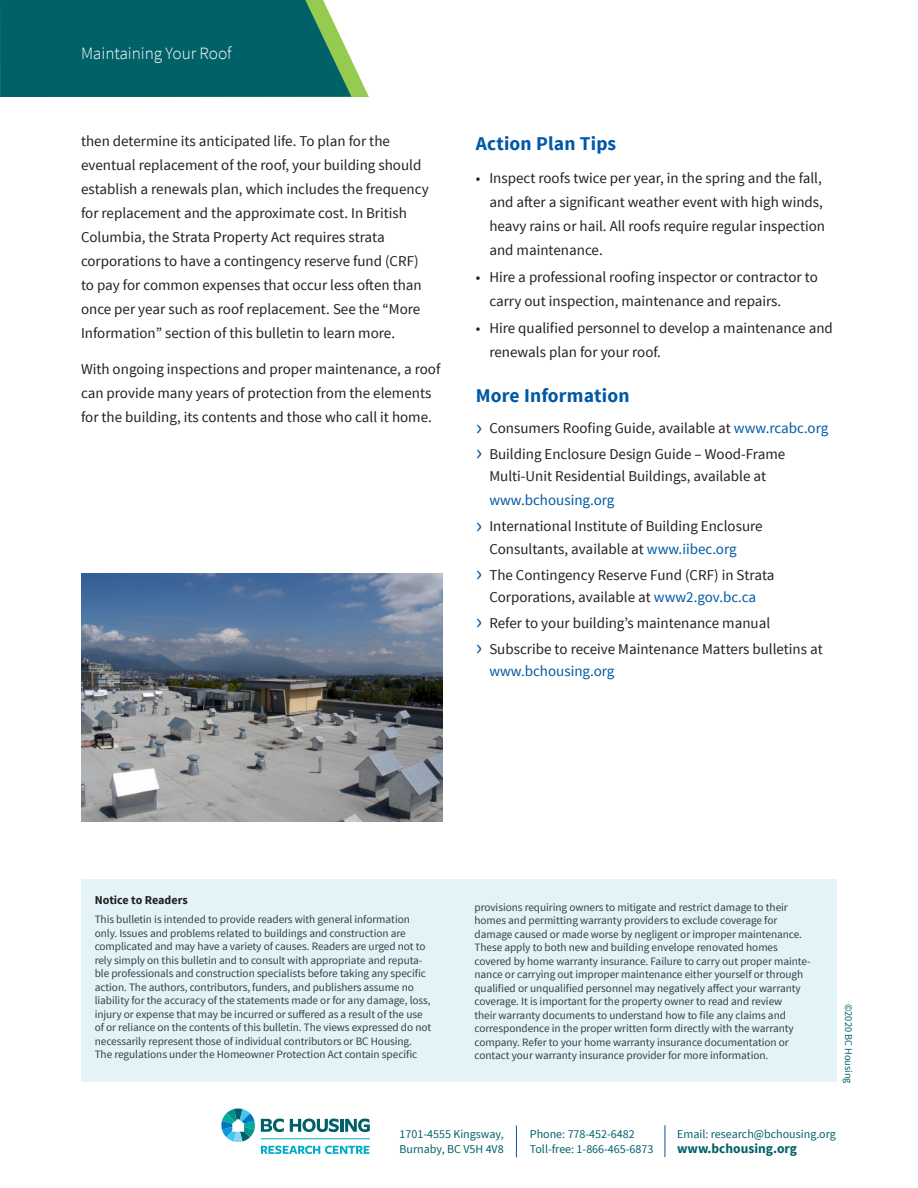
<style>
.page{position:relative;width:918px;height:1188px;background:#fff}
.page>*{position:absolute;margin:0;border:0;box-sizing:border-box;transform-origin:0 0}
.MM_Subhead_1{font:700 19.5px "Source Sans Pro";letter-spacing:.01em;color:#0158a4}
.MM_Subhead{font:700 19.5px "Source Sans Pro";letter-spacing:.01em;color:#0158a4}
.t1{font:300 17.25px "Source Sans Pro";letter-spacing:-.005em;color:#fff}
.MM_Body{font:15px/24px "Source Sans Pro";color:#231f20}
.MM_Body_bullets{font:15px/24px "Source Sans Pro";color:#231f20}
.MM_More_information{font:15px/22.5px "Source Sans Pro";color:#231f20;text-align:center}
.MM_More_information-2{font:15px "Source Sans Pro";color:#0158a4}
.Disclaimer_Copy{font:700 13.5px "Source Sans Pro";color:#006169}
.Disclaimer_Copy-2{font:12px/15px "Source Sans Pro";color:#006169}
.Notice_to_Readers_No{font:700 12px "Source Sans Pro";color:#231f20}
.new_photocaption{font:11.25px/13.5px "Source Sans Pro";letter-spacing:-.005em;color:#313f48}
.CS_Chart_copy{font:10.35px "Source Sans Pro";color:#006169}
.s1{font-size:24px;color:#0158a4}
.s2{color:#0158a4}
</style>
<div class="page">
<svg style="left:0;top:0;width:369px;height:97px;background:#177071"></svg>
<img style="left:81px;top:573px;width:361px;height:249px">
<hr style="left:665px;top:1125px;width:1px;height:32px;background:#0158a4">
<hr style="left:516px;top:1126px;width:1px;height:31px;background:#0158a4">
<hr style="left:261px;top:1138px;width:109px;height:1px;background:#00abc8">
<svg style="left:261px;top:1119px;width:23px;height:13px"></svg>
<svg style="left:290px;top:1119px;width:80px;height:13px"></svg>
<svg style="left:221px;top:1108px;width:34px;height:34px"></svg>
<svg style="left:261px;top:1146px;width:109px;height:8px"></svg>
<div style="left:81px;top:880px;width:756px;height:202px;background:#e4f3f7"></div>
<h2 class="t1" style="left:81px;top:43px;width:152px">Maintaining Your Roof</h2>
<p class="MM_Body" style="left:81px;top:130px;width:349px">then determine its anticipated life. To plan for the eventual replacement of the roof, your building should establish a renewals plan, which includes the frequency for replacement and the approximate cost. In British Columbia, the Strata Property Act requires strata corporations to have a contingency reserve fund (CRF) to pay for common expenses that occur less often than once per year such as roof replacement. See the “More Information” section of this bulletin to learn more.</p>
<p class="MM_Body" style="left:81px;top:358px;width:361px">With ongoing inspections and proper maintenance, a roof can provide many years of protection from the elements for the building, its contents and those who call it home.</p>
<p class="MM_Subhead" style="left:476px;top:131px;width:142px">Action Plan Tips</p>
<p class="MM_Body_bullets" style="left:489px;top:166px;width:337px;text-indent:-14px">• Inspect roofs twice per year, in the spring and the fall, and after a significant weather event with high winds, heavy rains or hail. All roofs require regular inspection and maintenance.</p>
<p class="MM_Body_bullets" style="left:489px;top:265px;width:330px;text-indent:-14px">• Hire a professional roofing inspector or contractor to carry out inspection, maintenance and repairs.</p>
<p class="MM_Body_bullets" style="left:489px;top:316px;width:345px;text-indent:-14px">• Hire qualified personnel to develop a maintenance and renewals plan for your roof.</p>
<p class="MM_Subhead_1" style="left:476px;top:383px;width:155px">More Information</p>
<p class="MM_More_information" style="left:476px;top:417px;width:354px"><span class="s1">›</span> Consumers Roofing Guide, available at <span class="s2">www.rcabc.org</span></p>
<p class="MM_More_information" style="left:476px;top:443px;width:311px"><span class="s1">›</span> Building Enclosure Design Guide – Wood-Frame<br>Multi-Unit Residential Buildings, available at</p>
<p class="MM_More_information-2" style="left:489px;top:491px;width:127px">www.bchousing.org</p>
<p class="MM_Body_bullets" style="left:489px;top:515px;width:275px;line-height:22.5px;text-indent:-14px"><span class="s1">›</span> International Institute of Building Enclosure<br>Consultants, available at <span class="s2">www.iibec.org</span></p>
<p class="MM_Body_bullets" style="left:476px;top:564px;width:300px;line-height:22.5px;text-align:center"><span class="s1">›</span> The Contingency Reserve Fund (CRF) in Strata<br>Corporations, available at <span class="s2">www2.gov.bc.ca</span></p>
<p class="MM_Body_bullets" style="left:476px;top:611px;width:296px"><span class="s1">›</span> Refer to your building’s maintenance manual</p>
<p class="MM_More_information" style="left:489px;top:638px;width:335px;text-align:left;text-indent:-14px"><span class="s1">›</span> Subscribe to receive Maintenance Matters bulletins at <span class="s2">www.bchousing.org</span></p>
<p class="Notice_to_Readers_No" style="left:95px;top:892px;width:94px">Notice to Readers</p>
<p class="new_photocaption" style="left:95px;top:913px;width:317px">This bulletin is intended to provide readers with general information only. Issues and problems related to buildings and construction are</p>
<p class="new_photocaption" style="left:95px;top:940px;width:338px">complicated and may have a variety of causes. Readers are urged not to rely simply on this bulletin and to consult with appropriate and reputa&shy;ble professionals and construction specialists before taking any specific action. The authors, contributors, funders, and publishers assume no liability for the accuracy of the statements made or for any damage, loss, injury or expense that may be incurred or suffered as a result of the use of or reliance on the contents of this bulletin. The views expressed do not necessarily represent those of individual contributors or BC Housing.</p>
<p class="new_photocaption" style="left:95px;top:1048px;width:324px">The regulations under the Homeowner Protection Act contain specific</p>
<p class="new_photocaption" style="left:475px;top:900px;width:338px">provisions requiring owners to mitigate and restrict damage to their homes and permitting warranty providers to exclude coverage for damage caused or made worse by negligent or improper maintenance.<br>These apply to both new and building envelope renovated homes covered by home warranty insurance. Failure to carry out proper mainte&shy;nance or carrying out improper maintenance either yourself or through qualified or unqualified personnel may negatively affect your warranty coverage. It is important for the property owner to read and review<br>their warranty documents to understand how to file any claims and correspondence in the proper written form directly with the warranty company. Refer to your home warranty insurance documentation or contact your warranty insurance provider for more information.</p>
<p class="CS_Chart_copy" style="left:855px;top:1004px;width:82px;rotate:90deg">©2020 BC Housing</p>
<p class="Disclaimer_Copy-2" style="left:400px;top:1127px;width:106px">1701-4555 Kingsway,<br>Burnaby, BC V5H 4V8</p>
<p class="Disclaimer_Copy-2" style="left:677px;top:1127px;width:160px">Email: research@bchousing.org</p>
<p class="Disclaimer_Copy-2" style="left:530px;top:1127px;width:125px">Phone: 778-452-6482<br>Toll-free: 1-866-465-6873</p>
<p class="Disclaimer_Copy" style="left:677px;top:1140px;width:121px">www.bchousing.org</p>
</div>
